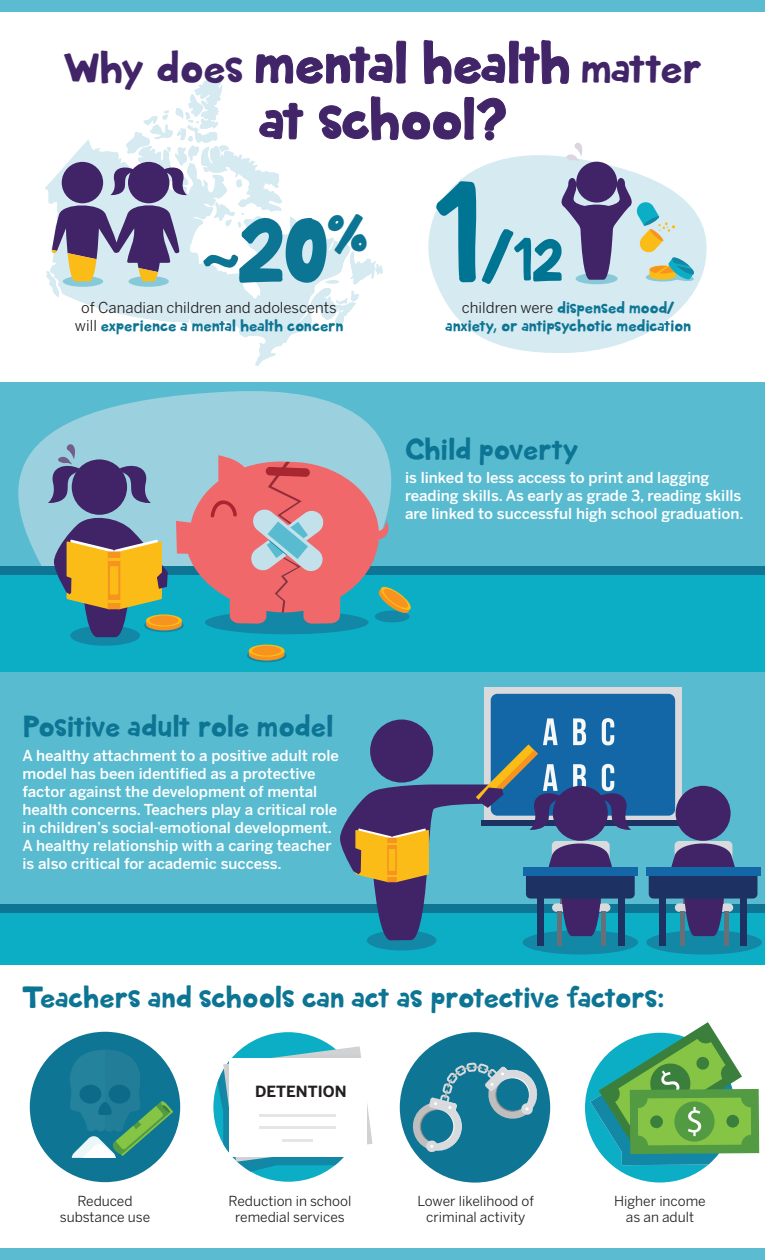
<style>
.page{position:relative;width:765px;height:1260px;background:#fff}
.page>*{position:absolute;margin:0;border:0;box-sizing:border-box;transform-origin:0 0}
.t1{font:83.75px "KB Planet Earth";color:#0d7594}
.t2{font:55px "KB Planet Earth";color:#007493}
.t3{font:52.5px "KB Planet Earth";letter-spacing:.01em;color:#412568}
.t4{font:40px "KB Planet Earth";letter-spacing:.01em;color:#412568}
.t5{font:27.5px "KB Planet Earth";letter-spacing:.015em;color:#0d7594}
.t6{font:700 15.38px "Benton Sans";color:#231f20}
.t7{font:500 15px/18px "Benton Sans";color:#fff}
.t8{font:15px/18px "Benton Sans";color:#231f20;text-align:center}
.t9{font:15px/18px "KB Planet Earth";letter-spacing:.025em;color:#0d7594;text-align:center}
.t10{font:13.75px/16.5px "Benton Sans";color:#231f20;text-align:center}
.s1{font-size:52.5px}
.s2{font-size:67px}
.s3{font-family:"KB Planet Earth";color:#0d7594}
.s4{font-size:130px}
.s5{font-size:65px}
.s6{font-family:"Benton Sans";color:#231f20}
</style>
<div class="page">
<div style="left:0;top:382px;width:765px;height:293px;background:#0caec6"></div>
<div style="left:0;top:382px;width:765px;height:184px;background:#59bbd0"></div>
<svg style="left:18px;top:391px;width:364px;height:175px;fill:#9bd1df"></svg>
<div style="left:0;top:566px;width:765px;height:9px;background:#0e7594"></div>
<svg style="left:247px;top:649px;width:39px;height:13px"></svg>
<svg style="left:249px;top:652px;width:36px;height:9px"></svg>
<svg style="left:249px;top:645px;width:36px;height:12px"></svg>
<div style="left:252px;top:646px;width:29px;height:10px;background:#f79420;border-radius:50%"></div>
<div style="left:70px;top:625px;width:70px;height:21px;background:#1387a6;border-radius:50%"></div>
<svg style="left:48px;top:441px;width:363px;height:196px"></svg>
<div style="left:0;top:672px;width:765px;height:293px;background:#0caec6"></div>
<div style="left:0;top:673px;width:765px;height:239px;background:#59bbd0"></div>
<div style="left:0;top:904px;width:765px;height:9px;background:#0e7594"></div>
<svg style="left:484px;top:687px;width:197px;height:134px;fill:#d9dadd"></svg>
<div style="left:491px;top:694px;width:184px;height:122px;background:#1367a7;border-radius:7px"></div>
<div style="left:481px;top:821px;width:205px;height:5px;background:#1d3263"></div>
<div style="left:675px;top:903px;width:58px;height:9px;background:#d9dadd;border-radius:4px"></div>
<div style="left:683px;top:860px;width:6px;height:43px;background:#676f79"></div>
<div style="left:646px;top:930px;width:116px;height:25px;background:#1387a6;border-radius:50%"></div>
<hr style="left:680px;top:912px;width:4px;height:34px;background:#676f79">
<hr style="left:724px;top:912px;width:4px;height:34px;background:#676f79">
<div style="left:676px;top:786px;width:55px;height:55px;background:#402467;border-radius:50%"></div>
<svg style="left:671px;top:839px;width:64px;height:28px"></svg>
<svg style="left:684px;top:899px;width:40px;height:37px"></svg>
<div style="left:649px;top:868px;width:108px;height:31px;background:#1d3263;border-radius:5px"></div>
<div style="left:646px;top:867px;width:115px;height:9px;background:#1367a7"></div>
<div style="left:660px;top:898px;width:6px;height:48px;background:#1d3263"></div>
<div style="left:741px;top:898px;width:6px;height:48px;background:#1d3263"></div>
<div style="left:523px;top:930px;width:115px;height:25px;background:#1387a6;border-radius:50%"></div>
<div style="left:557px;top:912px;width:5px;height:34px;background:#676f79"></div>
<div style="left:601px;top:912px;width:5px;height:34px;background:#676f79"></div>
<div style="left:526px;top:868px;width:109px;height:31px;background:#1d3263;border-radius:5px"></div>
<div style="left:523px;top:867px;width:115px;height:9px;background:#1367a7"></div>
<div style="left:537px;top:898px;width:6px;height:48px;background:#1d3263"></div>
<div style="left:618px;top:898px;width:6px;height:48px;background:#1d3263"></div>
<div style="left:367px;top:930px;width:69px;height:20px;background:#1387a6;border-radius:50%"></div>
<svg style="left:340px;top:718px;width:291px;height:223px"></svg>
<div style="left:30px;top:1032px;width:150px;height:150px;background:#0e7594;border-radius:50%"></div>
<svg style="left:70px;top:1050px;width:103px;height:108px"></svg>
<div style="left:213px;top:1032px;width:150px;height:150px;background:#0caec6;border-radius:50%"></div>
<svg style="left:217px;top:1046px;width:155px;height:126px"></svg>
<div style="left:229px;top:1059px;width:138px;height:98px;background:#fff"></div>
<hr style="left:259px;top:1114px;width:77px;height:2px;background:#e5e5e7">
<hr style="left:259px;top:1127px;width:77px;height:2px;background:#e5e5e7">
<hr style="left:283px;top:1140px;width:30px;height:2px;background:#e5e5e7">
<div style="left:400px;top:1032px;width:150px;height:151px;background:#0e7594;border-radius:50%"></div>
<svg style="left:410px;top:1063px;width:129px;height:89px"></svg>
<svg style="left:585px;top:1022px;width:174px;height:161px"></svg>
<svg style="left:695px;top:212px;width:12px;height:77px"></svg>
<svg style="left:45px;top:11px;width:650px;height:355px"></svg>
<div style="left:0;top:0;width:765px;height:11px;background:#5bbbd0"></div>
<div style="left:0;top:1249px;width:765px;height:11px;background:#5bbbd0"></div>
<p class="t4" style="left:64px;top:50px;width:639px">Why does <span class="s1">mental health</span> matter</p>
<p class="t3" style="left:260px;top:96px;width:247px">at school?</p>
<p class="t1" style="left:198px;top:212px;width:170px"><span class="s2">~</span>20<sup>%</sup></p>
<p class="t8" style="left:75px;top:299px;width:270px">of Canadian children and adolescents will <span class="s3">experience a mental health concern</span></p>
<p class="t2" style="left:429px;top:235px;width:134px"><span class="s4">1</span><span class="s5">/</span>12</p>
<p class="t9" style="left:446px;top:299px;width:247px"><span class="s6">children were</span> dispensed mood/ anxiety, or antipsychotic medication</p>
<p class="t5" style="left:405px;top:437px;width:174px">Child poverty</p>
<p class="t7" style="left:405px;top:469px;width:340px">is linked to less access to print and lagging reading skills. As early as grade 3, reading skills are linked to successful high school graduation.</p>
<p class="t5" style="left:22px;top:714px;width:311px">Positive adult role model</p>
<p class="t7" style="left:22px;top:746px;width:318px">A healthy attachment to a positive adult role model has been identified as a protective factor against the development of mental health concerns. Teachers play a critical role in children’s social-emotional development.<br>A healthy relationship with a caring teacher is also critical for academic success.</p>
<p class="t5" style="left:22px;top:985px;width:642px">Teachers and schools can act as protective factors:</p>
<p class="t10" style="left:60px;top:1192px;width:92px">Reduced substance use</p>
<p class="t6" style="left:255px;top:1082px;width:93px">DETENTION</p>
<p class="t10" style="left:229px;top:1192px;width:124px">Reduction in school remedial services</p>
<p class="t10" style="left:418px;top:1192px;width:118px">Lower likelihood of criminal activity</p>
<p class="t10" style="left:614px;top:1192px;width:93px">Higher income as an adult</p>
</div>
